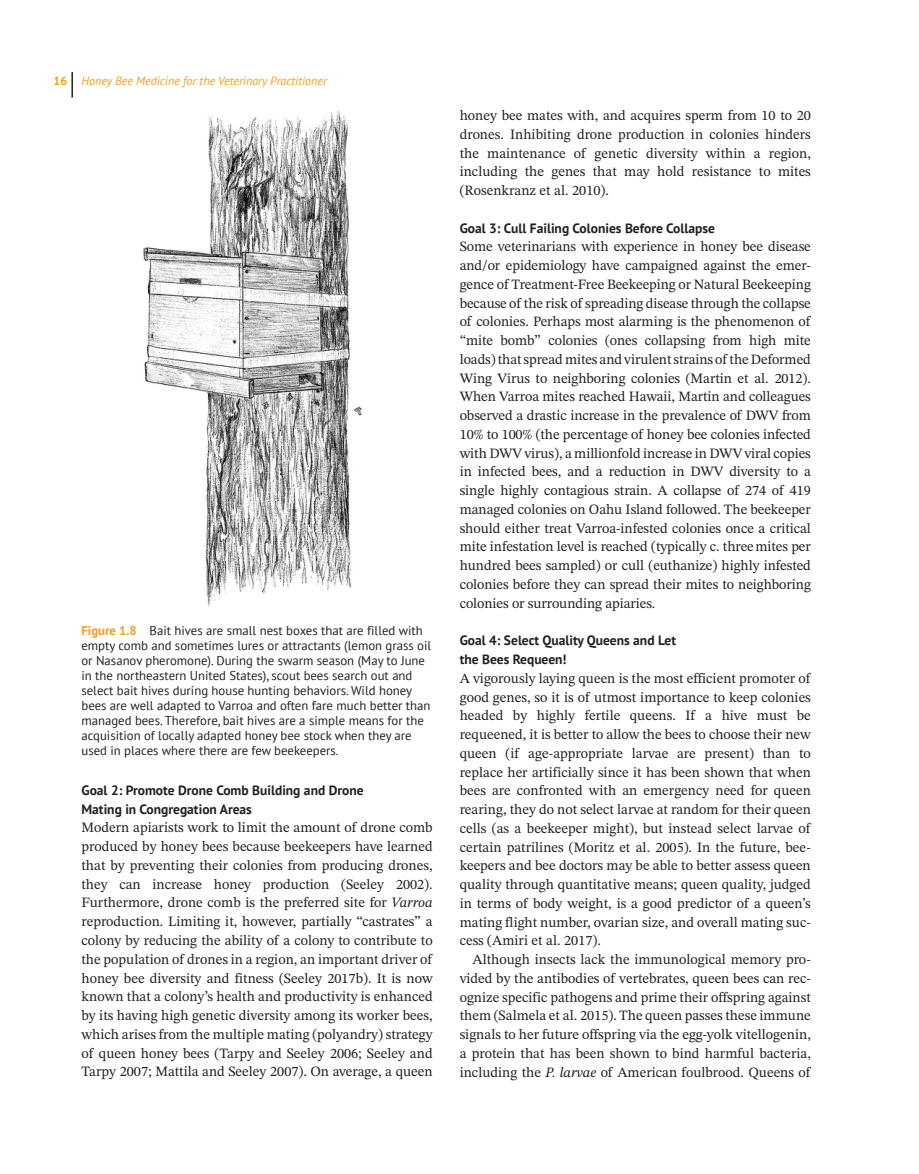
<style>
.page{position:relative;width:919px;height:1174px;background:#fff}
.page>*{position:absolute;margin:0;border:0;box-sizing:border-box;transform-origin:0 0}
.t1{font:14.25px/18.8px "STIX Two Text";color:#231f20;text-align:justify}
.t2{font:700 13.5px/18.8px "PT Sans";color:#231f20}
.t3{font:12.75px/15px "PT Sans";color:#231f20}
.t4{font:italic 12px "PT Sans";color:#f89c1c}
.s1{font-weight:700;font-style:normal}
.s2{font-weight:700;color:#f89c1c}
.s3{font-style:italic}
</style>
<div class="page">
<hr style="left:71px;top:72px;width:2px;height:25px;background:#231f20">
<img style="left:143px;top:111px;width:219px;height:496px">
<p class="t4" style="left:54px;top:73px;width:275px"><span class="s1">16</span> Honey Bee Medicine for the Veterinary Practitioner</p>
<p class="t3" style="left:81px;top:622px;width:351px"><span class="s2">Figure 1.8</span> Bait hives are small nest boxes that are filled with empty comb and sometimes lures or attractants (lemon grass oil or Nasanov pheromone). During the swarm season (May to June in the northeastern United States), scout bees search out and select bait hives during house hunting behaviors. Wild honey bees are well adapted to Varroa and often fare much better than managed bees. Therefore, bait hives are a simple means for the acquisition of locally adapted honey bee stock when they are used in places where there are few beekeepers.</p>
<p class="t2" style="left:81px;top:780px;width:284px">Goal 2: Promote Drone Comb Building and Drone<br>Mating in Congregation Areas</p>
<p class="t1" style="left:81px;top:818px;width:353px">Modern apiarists work to limit the amount of drone comb produced by honey bees because beekeepers have learned that by preventing their colonies from producing drones, they can increase honey production (Seeley 2002).<br>Furthermore, drone comb is the preferred site for <span class="s3">Varroa </span>reproduction. Limiting it, however, partially “castrates” a colony by reducing the ability of a colony to contribute to the population of drones in a region, an important driver of honey bee diversity and fitness (Seeley 2017b). It is now known that a colony’s health and productivity is enhanced by its having high genetic diversity among its worker bees, which arises from the multiple mating (polyandry) strategy of queen honey bees (Tarpy and Seeley 2006; Seeley and Tarpy 2007; Mattila and Seeley 2007). On average, a queen</p>
<p class="t1" style="left:459px;top:106px;width:353px">honey bee mates with, and acquires sperm from 10 to 20 drones. Inhibiting drone production in colonies hinders the maintenance of genetic diversity within a region, including the genes that may hold resistance to mites (Rosenkranz et al. 2010).</p>
<p class="t2" style="left:459px;top:218px;width:257px">Goal 3: Cull Failing Colonies Before Collapse</p>
<p class="t1" style="left:459px;top:237px;width:353px">Some veterinarians with experience in honey bee disease and/or epidemiology have campaigned against the emer&shy;gence of Treatment-Free Beekeeping or Natural Beekeeping because of the risk of spreading disease through the collapse of colonies. Perhaps most alarming is the phenomenon of “mite bomb” colonies (ones collapsing from high mite loads) that spread mites and virulent strains of the Deformed Wing Virus to neighboring colonies (Martin et al. 2012).<br>When Varroa mites reached Hawaii, Martin and colleagues observed a drastic increase in the prevalence of DWV from 10% to 100% (the percentage of honey bee colonies infected with DWV virus), a millionfold increase in DWV viral copies in infected bees, and a reduction in DWV diversity to a single highly contagious strain. A collapse of 274 of 419 managed colonies on Oahu Island followed. The beekeeper should either treat Varroa-infested colonies once a critical mite infestation level is reached (typically c. threemites per hundred bees sampled) or cull (euthanize) highly infested colonies before they can spread their mites to neighboring colonies or surrounding apiaries.</p>
<p class="t2" style="left:459px;top:631px;width:218px">Goal 4: Select Quality Queens and Let the Bees Requeen!</p>
<p class="t1" style="left:459px;top:668px;width:353px">A vigorously laying queen is the most efficient promoter of good genes, so it is of utmost importance to keep colonies headed by highly fertile queens. If a hive must be requeened, it is better to allow the bees to choose their new queen (if age-appropriate larvae are present) than to replace her artificially since it has been shown that when bees are confronted with an emergency need for queen rearing, they do not select larvae at random for their queen cells (as a beekeeper might), but instead select larvae of certain patrilines (Moritz et al. 2005). In the future, bee&shy;keepers and bee doctors may be able to better assess queen quality through quantitative means; queen quality, judged in terms of body weight, is a good predictor of a queen’s mating flight number, ovarian size, and overall mating suc&shy;cess (Amiri et al. 2017).</p>
<p class="t1" style="left:459px;top:950px;width:353px;text-indent:13px">Although insects lack the immunological memory pro&shy;vided by the antibodies of vertebrates, queen bees can rec&shy;ognize specific pathogens and prime their offspring against them (Salmela et al. 2015). The queen passes these immune signals to her future offspring via the egg-yolk vitellogenin, a protein that has been shown to bind harmful bacteria, including the <span class="s3">P. larvae</span> of American foulbrood. Queens of</p>
</div>
